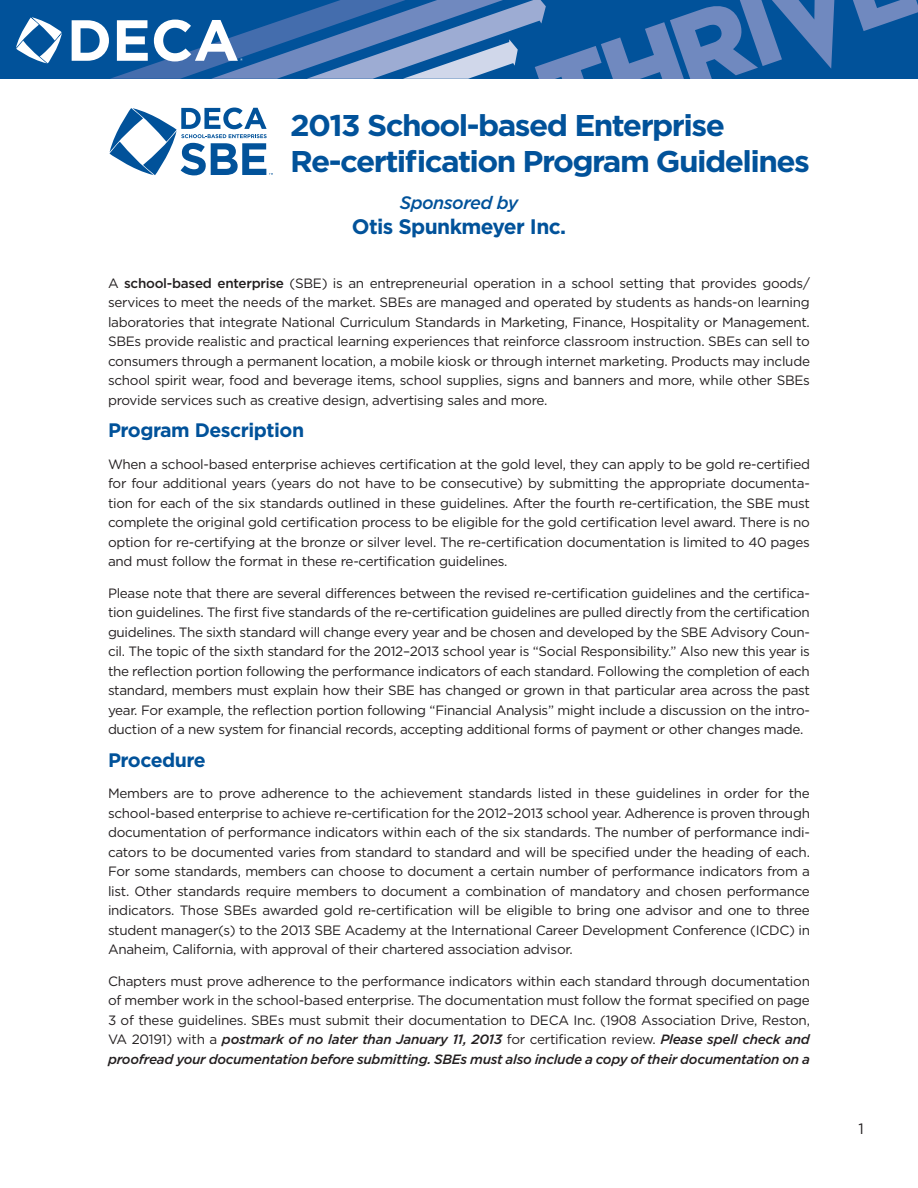
<style>
.page{position:relative;width:918px;height:1188px;background:#fff}
.page>*{position:absolute;margin:0;border:0;box-sizing:border-box;transform-origin:0 0}
.Event_Head{font:700 30px/36px "Gotham";letter-spacing:-.05em;color:#01529a;scale:1.05 1}
.Sponsored_Event_Type{font:700 21px "Gotham";letter-spacing:-.03em;color:#01529a}
.Subhead_1{font:700 19.5px "Gotham";letter-spacing:-.025em;color:#01529a}
.Sponsored_Event_Type-2{font:italic 500 18px "Gotham";letter-spacing:-.03em;color:#01529a}
.t1{font:15px "Gotham";color:#231f20}
.Text{font:13.5px/19.5px "Gotham";letter-spacing:-.02em;color:#231f20;text-align:justify}
.s1{font-weight:500}
.s2{font-weight:500;font-style:italic}
</style>
<div class="page">
<svg style="left:110px;top:108px;width:163px;height:67px"></svg>
<div style="left:0;top:0;width:918px;height:79px;background:#01529a"></div>
<svg style="left:853px;top:0;width:65px;height:31px"></svg>
<svg style="left:16px;top:0;width:819px;height:79px"></svg>
<p class="Event_Head" style="left:290px;top:108px;width:496px">2013 School-based Enterprise<br>Re-certification Program Guidelines</p>
<p class="Sponsored_Event_Type-2" style="left:400px;top:191px;width:120px">Sponsored by</p>
<p class="Sponsored_Event_Type" style="left:352px;top:213px;width:216px">Otis Spunkmeyer Inc.</p>
<p class="Text" style="left:108px;top:273px;width:704px">A <span class="s1">school-based enterprise</span> (SBE) is an entrepreneurial operation in a school setting that provides goods/ services to meet the needs of the market. SBEs are managed and operated by students as hands-on learning laboratories that integrate National Curriculum Standards in Marketing, Finance, Hospitality or Management.<br>SBEs provide realistic and practical learning experiences that reinforce classroom instruction. SBEs can sell to consumers through a permanent location, a mobile kiosk or through internet marketing. Products may include school spirit wear, food and beverage items, school supplies, signs and banners and more, while other SBEs provide services such as creative design, advertising sales and more.</p>
<p class="Subhead_1" style="left:108px;top:418px;width:198px">Program Description</p>
<p class="Text" style="left:108px;top:454px;width:704px">When a school-based enterprise achieves certification at the gold level, they can apply to be gold re-certified for four additional years (years do not have to be consecutive) by submitting the appropriate documenta&shy;tion for each of the six standards outlined in these guidelines. After the fourth re-certification, the SBE must complete the original gold certification process to be eligible for the gold certification level award. There is no option for re-certifying at the bronze or silver level. The re-certification documentation is limited to 40 pages and must follow the format in these re-certification guidelines.</p>
<p class="Text" style="left:108px;top:583px;width:704px">Please note that there are several differences between the revised re-certification guidelines and the certifica&shy;tion guidelines. The first five standards of the re-certification guidelines are pulled directly from the certification guidelines. The sixth standard will change every year and be chosen and developed by the SBE Advisory Coun&shy;cil. The topic of the sixth standard for the 2012–2013 school year is “Social Responsibility.” Also new this year is the reflection portion following the performance indicators of each standard. Following the completion of each standard, members must explain how their SBE has changed or grown in that particular area across the past year. For example, the reflection portion following “Financial Analysis” might include a discussion on the intro&shy;duction of a new system for financial records, accepting additional forms of payment or other changes made.</p>
<p class="Subhead_1" style="left:108px;top:747px;width:99px">Procedure</p>
<p class="Text" style="left:108px;top:784px;width:704px">Members are to prove adherence to the achievement standards listed in these guidelines in order for the school-based enterprise to achieve re-certification for the 2012–2013 school year. Adherence is proven through documentation of performance indicators within each of the six standards. The number of performance indi&shy;cators to be documented varies from standard to standard and will be specified under the heading of each.<br>For some standards, members can choose to document a certain number of performance indicators from a list. Other standards require members to document a combination of mandatory and chosen performance indicators. Those SBEs awarded gold re-certification will be eligible to bring one advisor and one to three student manager(s) to the 2013 SBE Academy at the International Career Development Conference (ICDC) in Anaheim, California, with approval of their chartered association advisor.</p>
<p class="Text" style="left:108px;top:971px;width:704px">Chapters must prove adherence to the performance indicators within each standard through documentation of member work in the school-based enterprise. The documentation must follow the format specified on page 3 of these guidelines. SBEs must submit their documentation to DECA Inc. (1908 Association Drive, Reston, VA 20191) with a <span class="s2">postmark of no later than January 11, 2013</span> for certification review. <span class="s2">Please spell check and proofread your documentation before submitting. SBEs must also include a copy of their documentation on a</span></p>
<p class="t1" style="left:859px;top:1119px;width:7px">1</p>
</div>
